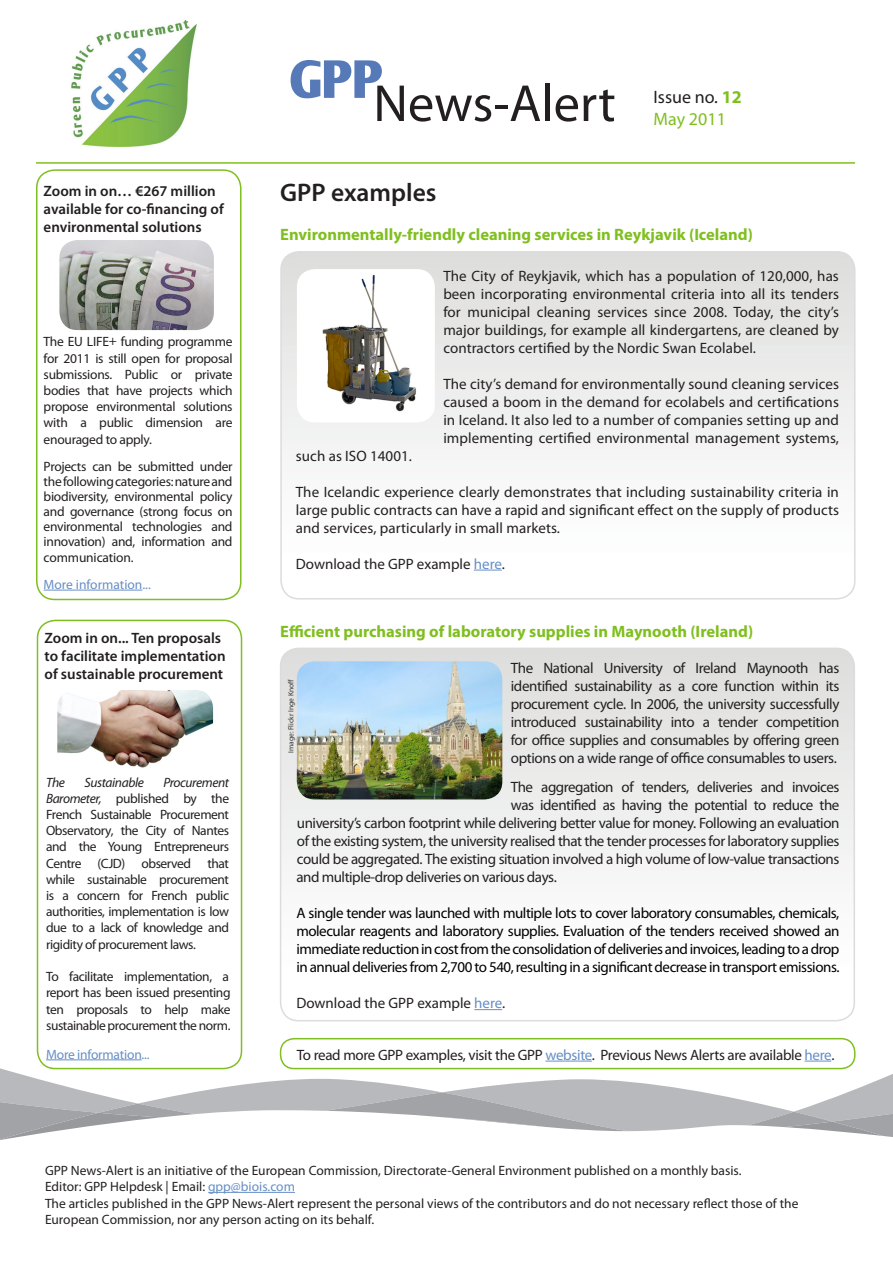
<style>
.page{position:relative;width:893px;height:1263px;background:#fff}
.page>*{position:absolute;margin:0;border:0;box-sizing:border-box;transform-origin:0 0}
.t1{font:52.5px "Myriad Pro";color:#231f20}
.t2{font:700 52.5px "Oli Jo";color:#5679b7}
.t3{font:600 25.5px "Myriad Pro";color:#231f20}
.t4{font:18px "Myriad Pro";color:#231f20}
.t5{font:18px "Myriad Pro";color:#7fbf1f}
.t6{font:700 16.5px "Myriad Pro";color:#7fbf1f}
.t7{font:15px/18px "Myriad Pro";letter-spacing:-.03em;color:#231f20;text-align:justify}
.t8{font:15px/18px "Myriad Pro";letter-spacing:-.03em;color:#000;text-align:justify}
.t9{font:600 15px/18px "Myriad Pro";color:#231f20}
.t10{font:15px "Myriad Pro";color:#231f20}
.t11{font:15px "Myriad Pro";letter-spacing:.005em;color:#231f20}
.t12{font:13.5px/16.2px "Myriad Pro";color:#231f20;text-align:justify}
.t13{font:13.5px "Myriad Pro";letter-spacing:-.01em;color:#668ec6}
.t14{font:italic 13.5px "Myriad Pro";letter-spacing:-.03em;color:#231f20}
.image_copyright_text{font:7.5px "Myriad Pro";color:#333}
.s1{font-style:italic}
.s2{font-weight:700;color:#7fbf1f}
.s3{color:#668ec6}
</style>
<div class="page">
<div style="left:280px;top:1038px;width:575px;height:31px;border:2px solid #7fbf1f;border-radius:14px"></div>
<svg style="left:0;top:1068px;width:794px;height:6px"></svg>
<svg style="left:0;top:1074px;width:893px;height:66px"></svg>
<img style="left:71px;top:19px;width:126px;height:128px">
<hr style="left:36px;top:162px;width:819px;height:2px;background:#7fbf1f">
<div style="left:37px;top:620px;width:205px;height:449px;border:2px solid #7fbf1f;border-radius:18px"></div>
<svg style="left:281px;top:648px;width:573px;height:373px"></svg>
<div style="left:280px;top:648px;width:575px;height:373px;border:2px solid #dcdcdc;border-radius:18px"></div>
<svg style="left:283px;top:252px;width:572px;height:347px"></svg>
<div style="left:280px;top:251px;width:575px;height:348px;border:2px solid #dcdcdc;border-radius:18px"></div>
<svg style="left:474px;top:1009px;width:28px;height:1px"></svg>
<svg style="left:474px;top:570px;width:28px;height:1px"></svg>
<hr style="left:46px;top:1059px;width:96px;height:1px;background:#668ec6">
<hr style="left:208px;top:1192px;width:87px;height:1px;background:#668ec6">
<hr style="left:545px;top:1061px;width:47px;height:1px;background:#668ec6">
<svg style="left:805px;top:1061px;width:26px;height:1px"></svg>
<div style="left:36px;top:169px;width:206px;height:431px;border:2px solid #7fbf1f;border-radius:18px"></div>
<hr style="left:44px;top:590px;width:98px;height:1px;background:#668ec6">
<img style="left:297px;top:661px;width:205px;height:138px">
<img style="left:297px;top:269px;width:138px;height:153px">
<img style="left:59px;top:240px;width:155px;height:90px">
<img style="left:57px;top:690px;width:156px;height:78px">
<p class="t9" style="left:44px;top:182px;width:182px">Zoom in on… €267 million available for co-financing of environmental solutions</p>
<p class="t12" style="left:44px;top:333px;width:190px">The EU LIFE+ funding programme for 2011 is still open for proposal submissions. Public or private bodies that have projects which propose environmental solutions with a public dimension are enouraged to apply.</p>
<p class="t12" style="left:44px;top:458px;width:190px;line-height:15.1px">Projects can be submitted under the following categories: nature and biodiversity, environmental policy and governance (strong focus on environmental technologies and innovation) and, information and communication.</p>
<p class="t13" style="left:44px;top:576px;width:109px">More information...</p>
<p class="t9" style="left:45px;top:628px;width:183px">Zoom in on... Ten proposals to facilitate implementation of sustainable procurement</p>
<p class="t14" style="left:46px;top:774px;width:20px">The</p>
<p class="t14" style="left:85px;top:774px;width:61px">Sustainable</p>
<p class="t12" style="left:46px;top:774px;width:185px;text-indent:117px"><span class="s1">Procurement Barometer,</span> published by the French Sustainable Procurement Observatory, the City of Nantes and the Young Entrepreneurs Centre (CJD) observed that while sustainable procurement is a concern for French public authorities, implementation is low due to a lack of knowledge and rigidity of procurement laws.</p>
<p class="t12" style="left:46px;top:968px;width:186px">To facilitate implementation, a report has been issued presenting ten proposals to help make sustainable procurement the norm.</p>
<p class="t13" style="left:46px;top:1046px;width:105px">More information...</p>
<p class="t2" style="left:289px;top:48px;width:97px">GPP</p>
<p class="t1" style="left:373px;top:71px;width:244px">News-Alert</p>
<p class="t3" style="left:280px;top:177px;width:158px">GPP examples</p>
<p class="t4" style="left:654px;top:86px;width:90px">Issue no. <span class="s2">12</span></p>
<p class="t5" style="left:654px;top:108px;width:74px">May 2011</p>
<p class="t6" style="left:280px;top:224px;width:474px">Environmentally-friendly cleaning services in Reykjavik (Iceland)</p>
<p class="t7" style="left:443px;top:266px;width:397px">The City of Reykjavik, which has a population of 120,000, has been incorporating environmental criteria into all its tenders for municipal cleaning services since 2008. Today, the city’s major buildings, for example all kindergartens, are cleaned by contractors certified by the Nordic Swan Ecolabel.</p>
<p class="t7" style="left:443px;top:374px;width:397px">The city’s demand for environmentally sound cleaning services caused a boom in the demand for ecolabels and certifications in Iceland. It also led to a number of companies setting up and implementing certified environmental management systems,</p>
<p class="t11" style="left:296px;top:446px;width:118px">such as ISO 14001.</p>
<p class="t7" style="left:296px;top:482px;width:545px">The Icelandic experience clearly demonstrates that including sustainability criteria in large public contracts can have a rapid and significant effect on the supply of products and services, particularly in small markets.</p>
<p class="t10" style="left:296px;top:554px;width:210px">Download the GPP example <span class="s3">here</span>.</p>
<p class="t6" style="left:280px;top:621px;width:474px">Efficient purchasing of laboratory supplies in Maynooth (Ireland)</p>
<p class="t7" style="left:511px;top:658px;width:330px">The National University of Ireland Maynooth has identified sustainability as a core function within its procurement cycle. In 2006, the university successfully introduced sustainability into a tender competition for office supplies and consumables by offering green options on a wide range of office consumables to users.</p>
<p class="t7" style="left:511px;top:778px;width:330px">The aggregation of tenders, deliveries and invoices</p>
<p class="t7" style="left:511px;top:796px;width:330px">was identified as having the potential to reduce the</p>
<p class="t7" style="left:297px;top:814px;width:544px">university’s carbon footprint while delivering better value for money. Following an evaluation</p>
<p class="t7" style="left:297px;top:832px;width:544px">of the existing system, the university realised that the tender processes for laboratory supplies</p>
<p class="t7" style="left:297px;top:850px;width:544px">could be aggregated. The existing situation involved a high volume of low-value transactions</p>
<p class="t7" style="left:296px;top:868px;width:262px">and multiple-drop deliveries on various days.</p>
<p class="t8" style="left:296px;top:904px;width:545px">A single tender was launched with multiple lots to cover laboratory consumables, chemicals, molecular reagents and laboratory supplies. Evaluation of the tenders received showed an immediate reduction in cost from the consolidation of deliveries and invoices, leading to a drop in annual deliveries from 2,700 to 540, resulting in a significant decrease in transport emissions.</p>
<p class="t10" style="left:296px;top:994px;width:210px">Download the GPP example <span class="s3">here</span>.</p>
<p class="image_copyright_text" style="left:286px;top:753px;width:75px;rotate:-90deg">Image: Flickr Inge Knoff</p>
<p class="t7" style="left:297px;top:1045px;width:539px">To read more GPP examples, visit the GPP <span class="s3">website</span>. Previous News Alerts are available <span class="s3">here</span>.</p>
<p class="t12" style="left:45px;top:1162px;width:698px">GPP News-Alert is an initiative of the European Commission, Directorate-General Environment published on a monthly basis.</p>
<p class="t12" style="left:45px;top:1178px;width:251px">Editor: GPP Helpdesk | Email: <span class="s3">gpp@biois.com</span></p>
<p class="t12" style="left:45px;top:1194px;width:755px">The articles published in the GPP News-Alert represent the personal views of the contributors and do not necessary reflect those of the<br>European Commission, nor any person acting on its behalf.</p>
</div>
